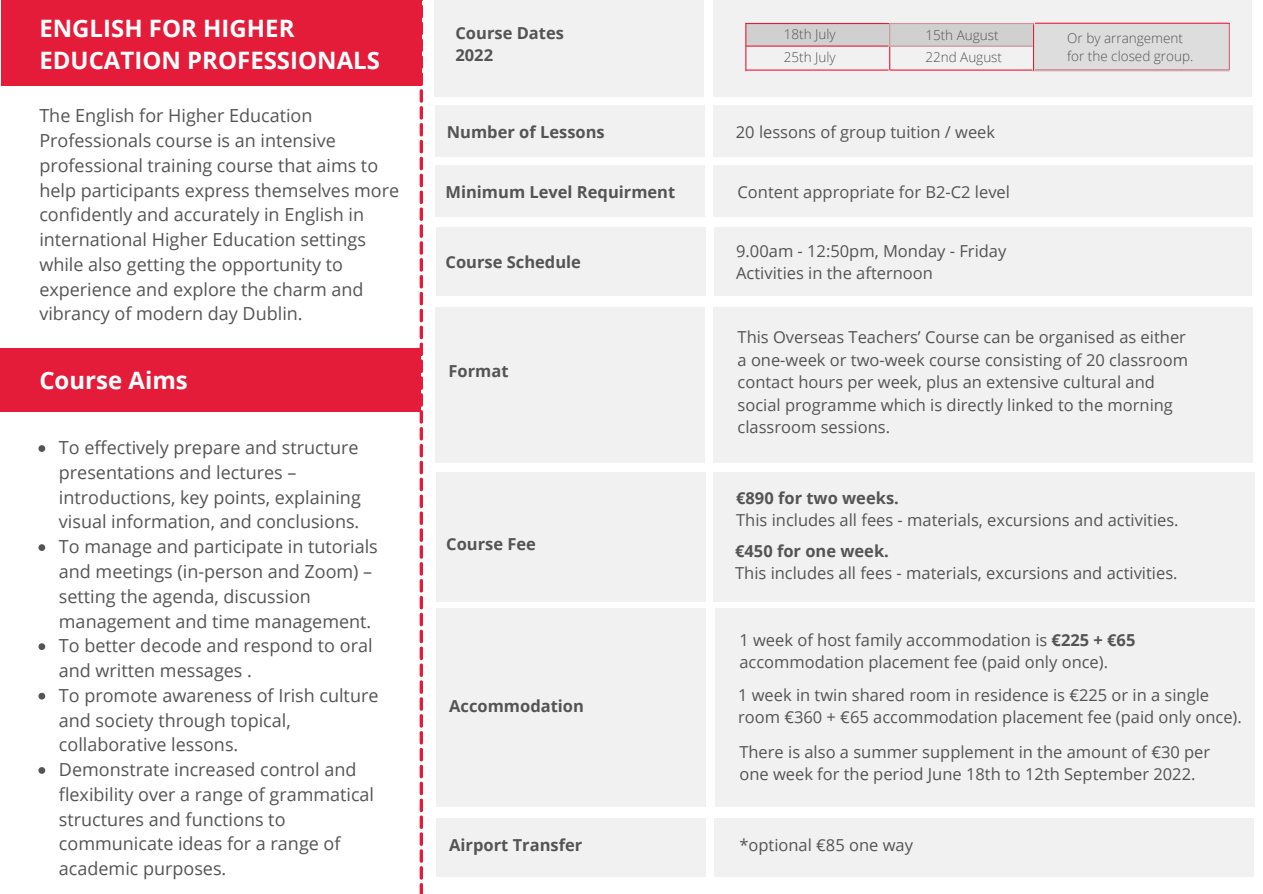
<style>
.page{position:relative;width:1263px;height:894px;background:#fff}
.page>*{position:absolute;margin:0;border:0;box-sizing:border-box;transform-origin:0 0}
.t1{font:700 24px/32.5px "Open Sans";color:#fff}
.t2{font:18px/24.8px "Open Sans";color:#545454}
.t3{font:16.5px/22.5px "Open Sans";color:#545454}
.t4{font:700 16.5px/22.5px "Open Sans";color:#545454}
.t5{font:300 13.5px/23px "Open Sans";color:#545454}
.s1{font-weight:700}
</style>
<div class="page">
<div style="left:434px;top:0;width:270px;height:97px;background:#f1f1f1"></div>
<svg style="left:713px;top:0;width:539px;height:97px;fill:#f1f1f1"></svg>
<img style="left:746px;top:24px;width:287px;height:22px">
<div style="left:435px;top:105px;width:270px;height:52px;background:#f1f1f1"></div>
<div style="left:713px;top:105px;width:302px;height:52px;background:#f1f1f1"></div>
<div style="left:980px;top:105px;width:272px;height:52px;background:#f1f1f1"></div>
<div style="left:435px;top:227px;width:270px;height:68px;background:#f1f1f1"></div>
<div style="left:714px;top:227px;width:538px;height:68px;background:#f1f1f1"></div>
<div style="left:435px;top:307px;width:270px;height:155px;background:#f1f1f1"></div>
<div style="left:713px;top:307px;width:540px;height:155px;background:#f1f1f1"></div>
<div style="left:713px;top:471px;width:541px;height:130px;background:#f1f1f1"></div>
<div style="left:435px;top:471px;width:270px;height:130px;background:#f1f1f1"></div>
<div style="left:435px;top:608px;width:270px;height:198px;background:#f1f1f1"></div>
<div style="left:715px;top:608px;width:539px;height:198px;background:#f1f1f1"></div>
<svg style="left:420px;top:0;width:3px;height:893px"></svg>
<div style="left:0;top:348px;width:421px;height:63px;background:#e41c39"></div>
<div style="left:1px;top:0;width:420px;height:85px;background:#e41c39"></div>
<div style="left:436px;top:817px;width:269px;height:59px;background:#f1f1f1"></div>
<div style="left:714px;top:817px;width:540px;height:59px;background:#f1f1f1"></div>
<div style="left:435px;top:165px;width:270px;height:52px;background:#f1f1f1"></div>
<div style="left:713px;top:165px;width:540px;height:52px;background:#f1f1f1"></div>
<hr style="left:746px;top:46px;width:142px;height:1px;background:#e41c39">
<hr style="left:746px;top:69px;width:142px;height:2px;background:#e41c39">
<hr style="left:746px;top:23px;width:144px;height:1px;background:#e41c39">
<hr style="left:745px;top:24px;width:1px;height:47px;background:#e41c39">
<hr style="left:889px;top:25px;width:1px;height:45px;background:#e41c39">
<hr style="left:890px;top:46px;width:142px;height:1px;background:#e41c39">
<hr style="left:890px;top:69px;width:142px;height:2px;background:#e41c39">
<hr style="left:890px;top:23px;width:143px;height:1px;background:#e41c39">
<hr style="left:1033px;top:25px;width:1px;height:46px;background:#e41c39">
<hr style="left:1035px;top:23px;width:194px;height:1px;background:#e41c39">
<hr style="left:1229px;top:23px;width:1px;height:46px;background:#e41c39">
<svg style="left:38px;top:445px;width:7px;height:7px"></svg>
<svg style="left:38px;top:544px;width:7px;height:7px"></svg>
<svg style="left:38px;top:643px;width:7px;height:6px"></svg>
<svg style="left:38px;top:692px;width:7px;height:7px"></svg>
<svg style="left:38px;top:767px;width:7px;height:6px"></svg>
<h1 class="t1" style="left:39px;top:11px;width:342px">ENGLISH FOR HIGHER<br>EDUCATION PROFESSIONALS</h1>
<p class="t2" style="left:39px;top:103px;width:361px">The English for Higher Education Professionals course is an intensive professional training course that aims to help participants express themselves more confidently and accurately in English in international Higher Education settings while also getting the opportunity to experience and explore the charm and vibrancy of modern day Dublin.</p>
<h1 class="t1" style="left:39px;top:363px;width:150px">Course Aims</h1>
<p class="t2" style="left:59px;top:434px;width:321px">To effectively prepare and structure presentations and lectures – introductions, key points, explaining visual information, and conclusions.<br>To manage and participate in tutorials and meetings (in-person and Zoom) – setting the agenda, discussion management and time management.<br>To better decode and respond to oral and written messages .<br>To promote awareness of Irish culture and society through topical, collaborative lessons.<br>Demonstrate increased control and flexibility over a range of grammatical structures and functions to communicate ideas for a range of academic purposes.</p>
<p class="t4" style="left:455px;top:21px;width:110px">Course Dates<br>2022</p>
<p class="t4" style="left:447px;top:120px;width:159px">Number of Lessons</p>
<p class="t5" style="left:784px;top:22px;width:53px">18th July<br>25th July</p>
<p class="t5" style="left:925px;top:24px;width:78px;line-height:22px">15th August<br>22nd August</p>
<p class="t5" style="left:1067px;top:29px;width:127px;line-height:18px">Or by arrangement for the closed group.</p>
<p class="t3" style="left:736px;top:121px;width:261px">20 lessons of group tuition / week</p>
<p class="t4" style="left:445px;top:180px;width:231px">Minimum Level Requirment</p>
<p class="t3" style="left:737px;top:180px;width:274px">Content appropriate for B2-C2 level</p>
<p class="t4" style="left:445px;top:250px;width:137px">Course Schedule</p>
<p class="t3" style="left:736px;top:239px;width:272px">9.00am - 12:50pm, Monday - Friday<br>Activities in the afternoon</p>
<p class="t4" style="left:448px;top:359px;width:62px">Format</p>
<p class="t4" style="left:446px;top:532px;width:91px">Course Fee</p>
<p class="t4" style="left:449px;top:694px;width:136px">Accommodation</p>
<p class="t3" style="left:737px;top:325px;width:452px">This Overseas Teachers’ Course can be organised as either a one-week or two-week course consisting of 20 classroom contact hours per week, plus an extensive cultural and social programme which is directly linked to the morning classroom sessions.</p>
<p class="t4" style="left:736px;top:486px;width:164px">€890 for two weeks.</p>
<p class="t3" style="left:736px;top:508px;width:444px">This includes all fees - materials, excursions and activities.</p>
<p class="t4" style="left:735px;top:538px;width:155px">€450 for one week.</p>
<p class="t3" style="left:735px;top:561px;width:444px">This includes all fees - materials, excursions and activities.</p>
<p class="t3" style="left:739px;top:627px;width:398px">1 week of host family accommodation is <span class="s1">€225 + €65 </span>accommodation placement fee (paid only once).</p>
<p class="t3" style="left:738px;top:683px;width:505px">1 week in twin shared room in residence is €225 or in a single room €360 + €65 accommodation placement fee (paid only once).</p>
<p class="t3" style="left:739px;top:740px;width:472px">There is also a summer supplement in the amount of €30 per one week for the period June 18th to 12th September 2022.</p>
<p class="t4" style="left:449px;top:832px;width:135px">Airport Transfer</p>
<p class="t3" style="left:739px;top:832px;width:175px">*optional €85 one way</p>
</div>
